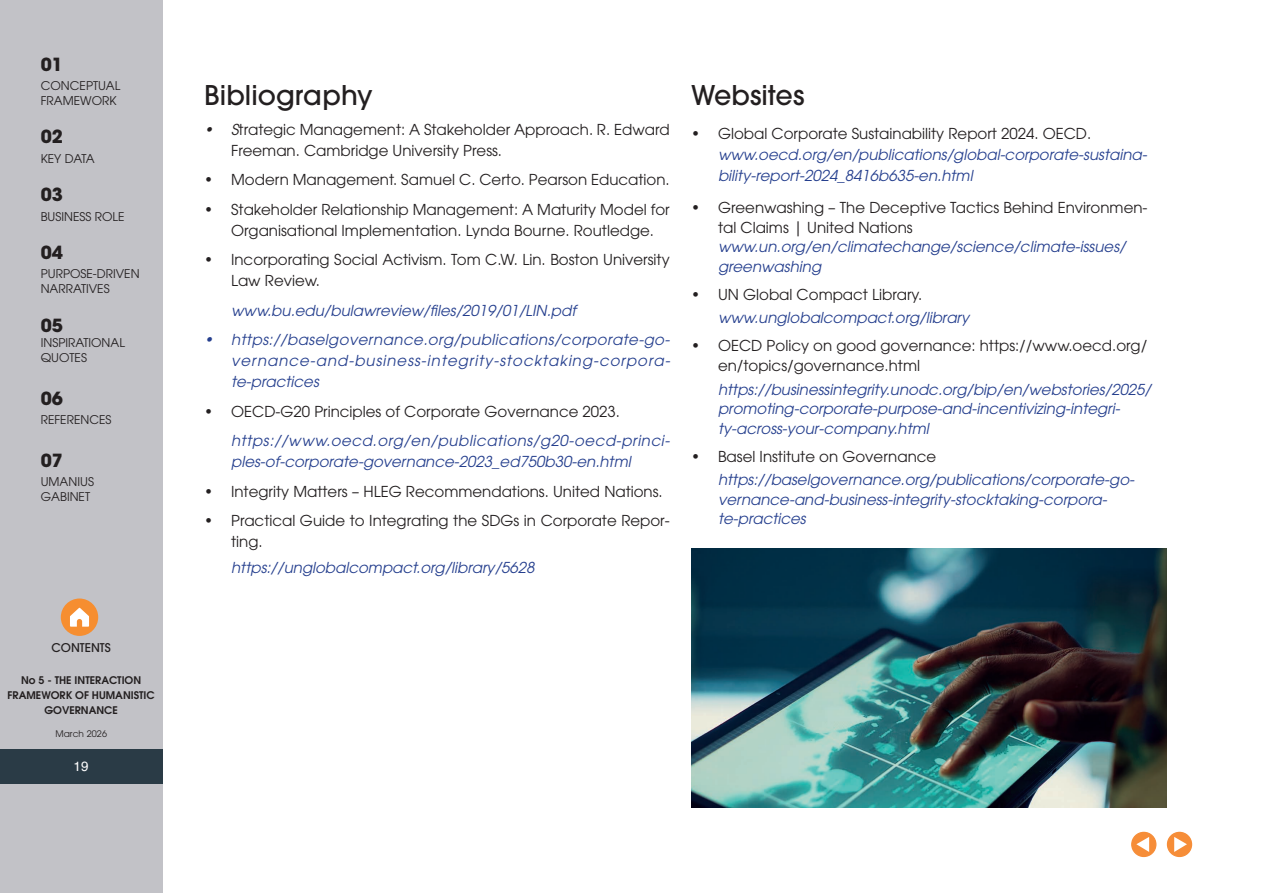
<style>
.page{position:relative;width:1263px;height:893px;background:#fff}
.page>*{position:absolute;margin:0;border:0;box-sizing:border-box;transform-origin:0 0}
.t1{font:500 27px "ITC Avant Garde Pro";color:#231f20}
.t2{font:700 18px "ITC Avant Garde Pro";color:#231f20}
.t3{font:italic 15px/19.5px "ITC Avant Garde Pro";color:#253f8e}
.t4{font:15px/21px "ITC Avant Garde Pro";color:#231f20}
.t5{font:13.5px "Helvetica";color:#fff}
.t6{font:12px/15px "ITC Avant Garde Pro";color:#231f20}
.t7{font:500 12px "ITC Avant Garde Pro";color:#231f20}
.t8{font:600 10.5px/15px "ITC Avant Garde Pro";color:#231f20;text-align:center}
.t9{font:9px "ITC Avant Garde Pro";letter-spacing:.01em;color:#231f20}
.s1{font-style:italic}
</style>
<div class="page">
<div style="left:1167px;top:832px;width:24px;height:24px;background:#f68d38;border-radius:50%"></div>
<div style="left:1167px;top:832px;width:25px;height:25px;border:1px solid #f68d38;border-radius:50%"></div>
<svg style="left:1174px;top:837px;width:13px;height:15px"></svg>
<div style="left:1132px;top:832px;width:24px;height:24px;background:#f68d38;border-radius:50%"></div>
<div style="left:1131px;top:832px;width:25px;height:25px;border:1px solid #f68d38;border-radius:50%"></div>
<svg style="left:1136px;top:837px;width:13px;height:15px"></svg>
<div style="left:0;top:0;width:162px;height:893px;background:#c2c2c7"></div>
<div style="left:0;top:749px;width:162px;height:34px;background:#2a3b46"></div>
<div style="left:61px;top:598px;width:37px;height:38px;background:#f68e30;border-radius:50%"></div>
<svg style="left:70px;top:608px;width:19px;height:19px"></svg>
<img style="left:691px;top:549px;width:476px;height:259px">
<p class="t2" style="left:41px;top:52px;width:24px">01</p>
<p class="t6" style="left:41px;top:78px;width:81px">CONCEPTUAL<br>FRAMEWORK</p>
<p class="t2" style="left:41px;top:125px;width:24px">02</p>
<p class="t6" style="left:41px;top:151px;width:55px">KEY DATA</p>
<p class="t2" style="left:41px;top:183px;width:24px">03</p>
<p class="t6" style="left:41px;top:208px;width:85px">BUSINESS ROLE</p>
<p class="t2" style="left:41px;top:240px;width:24px">04</p>
<p class="t6" style="left:41px;top:266px;width:100px">PURPOSE-DRIVEN<br>NARRATIVES</p>
<p class="t2" style="left:41px;top:313px;width:24px">05</p>
<p class="t6" style="left:41px;top:335px;width:86px">INSPIRATIONAL<br>QUOTES</p>
<p class="t2" style="left:41px;top:386px;width:24px">06</p>
<p class="t6" style="left:41px;top:412px;width:72px">REFERENCES</p>
<p class="t2" style="left:41px;top:448px;width:24px">07</p>
<p class="t6" style="left:41px;top:474px;width:55px">UMANIUS<br>GABINET</p>
<p class="t7" style="left:52px;top:640px;width:61px">CONTENTS</p>
<p class="t8" style="left:8px;top:672px;width:149px">No 5 - THE INTERACTION<br>FRAMEWORK OF HUMANISTIC<br>GOVERNANCE</p>
<p class="t9" style="left:55px;top:728px;width:53px">March 2026</p>
<p class="t5" style="left:74px;top:756px;width:17px">19</p>
<h1 class="t1" style="left:204px;top:78px;width:170px">Bibliography</h1>
<p class="t4" style="left:231px;top:119px;width:440px;text-indent:-27px"><span class="s1">• S</span>trategic Management: A Stakeholder Approach. R. Edward<br>Freeman. Cambridge University Press.</p>
<p class="t4" style="left:204px;top:169px;width:467px">• Modern Management. Samuel C. Certo. Pearson Education.</p>
<p class="t4" style="left:231px;top:199px;width:440px;text-indent:-27px">• Stakeholder Relationship Management: A Maturity Model for<br>Organisational Implementation. Lynda Bourne. Routledge.</p>
<p class="t4" style="left:231px;top:249px;width:440px;text-indent:-27px">• Incorporating Social Activism. Tom C.W. Lin. Boston University<br>Law Review.</p>
<p class="t3" style="left:231px;top:300px;width:346px">www.bu.edu/bulawreview/files/2019/01/LIN.pdf</p>
<p class="t3" style="left:231px;top:329px;width:440px;line-height:21px;text-align:justify;text-indent:-27px">• https://baselgovernance.org/publications/corporate-go&shy;vernance-and-business-integrity-stocktaking-corpora&shy;te-practices</p>
<p class="t4" style="left:204px;top:401px;width:417px">• OECD-G20 Principles of Corporate Governance 2023.</p>
<p class="t3" style="left:231px;top:430px;width:440px;line-height:21px">https://www.oecd.org/en/publications/g20-oecd-princi&shy;ples-of-corporate-governance-2023_ed750b30-en.html</p>
<p class="t4" style="left:204px;top:481px;width:460px">• Integrity Matters – HLEG Recommendations. United Nations.</p>
<p class="t4" style="left:231px;top:510px;width:440px;text-indent:-27px">• Practical Guide to Integrating the SDGs in Corporate Repor&shy;ting.</p>
<p class="t3" style="left:231px;top:557px;width:305px">https://unglobalcompact.org/library/5628</p>
<h1 class="t1" style="left:691px;top:78px;width:115px">Websites</h1>
<p class="t4" style="left:691px;top:123px;width:402px">• Global Corporate Sustainability Report 2024. OECD.</p>
<p class="t3" style="left:718px;top:144px;width:431px;line-height:21px">www.oecd.org/en/publications/global-corporate-sustaina&shy;bility-report-2024_8416b635-en.html</p>
<p class="t4" style="left:718px;top:198px;width:431px;line-height:19.5px;text-indent:-27px">• Greenwashing – The Deceptive Tactics Behind Environmen&shy;tal Claims | United Nations</p>
<p class="t3" style="left:718px;top:237px;width:409px">www.un.org/en/climatechange/science/climate-issues/ greenwashing</p>
<p class="t4" style="left:691px;top:283px;width:233px">• UN Global Compact Library.</p>
<p class="t3" style="left:718px;top:308px;width:253px">www.unglobalcompact.org/library</p>
<p class="t4" style="left:718px;top:336px;width:431px;line-height:19.5px;text-indent:-27px">• OECD Policy on good governance: https://www.oecd.org/ en/topics/governance.html</p>
<p class="t3" style="left:718px;top:379px;width:435px">https://businessintegrity.unodc.org/bip/en/webstories/2025/ promoting-corporate-purpose-and-incentivizing-integri&shy;ty-across-your-company.html</p>
<p class="t4" style="left:691px;top:445px;width:247px">• Basel Institute on Governance</p>
<p class="t3" style="left:718px;top:470px;width:418px">https://baselgovernance.org/publications/corporate-go&shy;vernance-and-business-integrity-stocktaking-corpora&shy;te-practices</p>
</div>
